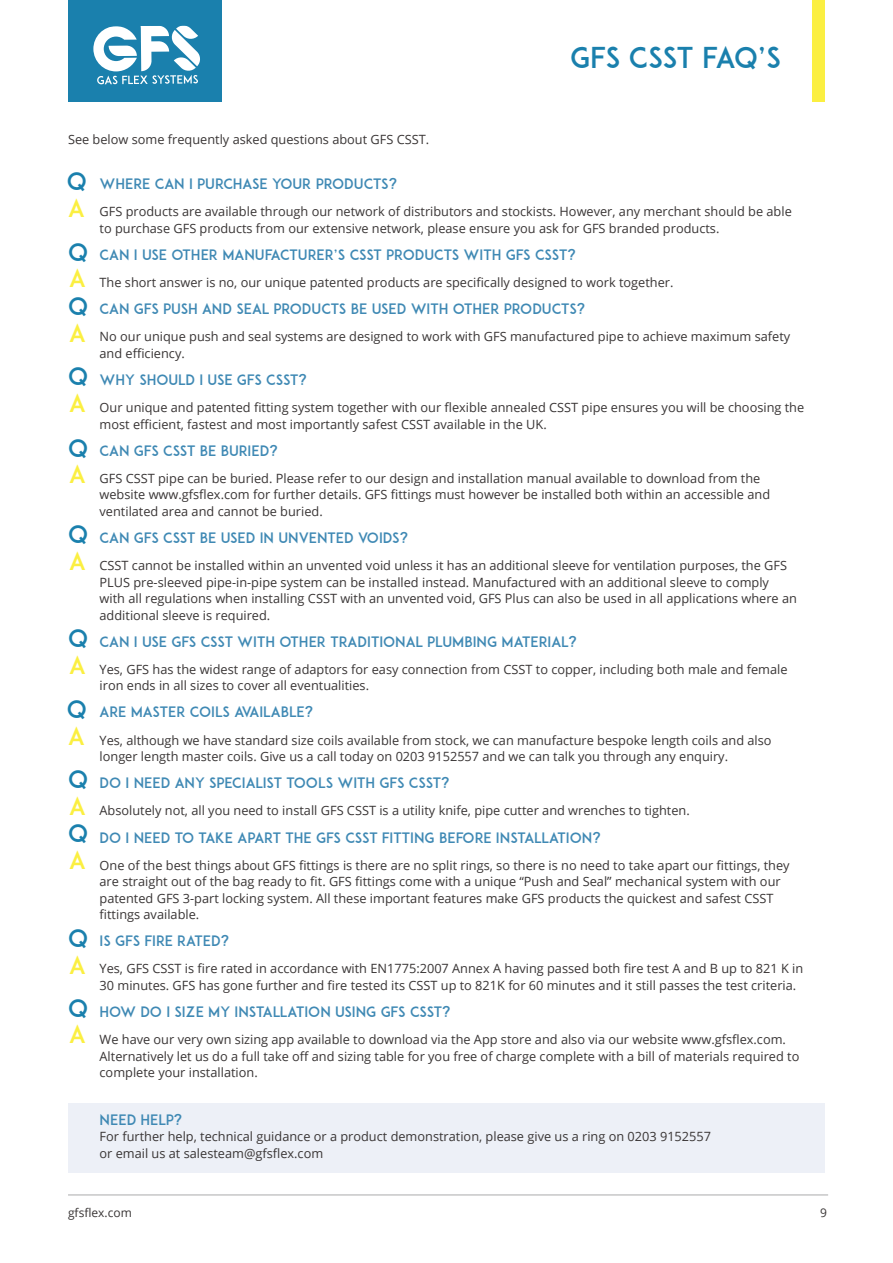
<style>
.page{position:relative;width:893px;height:1263px;background:#fff}
.page>*{position:absolute;margin:0;border:0;box-sizing:border-box;transform-origin:0 0}
.t1{font:28.5px "ADAM.CGPRO";letter-spacing:-.025em;color:#1a80ad}
.t2{font:24px "ADAM.CGPRO";color:#1a80ad}
.t3{font:24px "ADAM.CGPRO";color:#fbef41}
.t4{font:14.25px "ADAM.CGPRO";color:#3f89b4}
.t5{font:12.75px/16.5px "Open Sans";color:#393535}
.t6{font:12px "Open Sans";color:#393535}
</style>
<div class="page">
<div style="left:812px;top:0;width:13px;height:102px;background:#fbef41"></div>
<hr style="left:68px;top:1194px;width:760px;height:1px;background:#aaaaac">
<div style="left:68px;top:0;width:153px;height:102px;background:#1a80ad"></div>
<svg style="left:93px;top:25px;width:107px;height:59px"></svg>
<div style="left:68px;top:1103px;width:757px;height:70px;background:#edf0f7"></div>
<h1 class="t1" style="left:570px;top:40px;width:213px">GFS CSST FAQ’S</h1>
<p class="t5" style="left:68px;top:130px;width:363px">See below some frequently asked questions about GFS CSST.</p>
<h2 class="t2" style="left:67px;top:166px;width:22px">Q</h2>
<h2 class="t3" style="left:68px;top:193px;width:18px">A</h2>
<h2 class="t2" style="left:68px;top:237px;width:22px">Q</h2>
<h2 class="t3" style="left:69px;top:264px;width:18px">A</h2>
<p class="t4" style="left:100px;top:175px;width:299px">WHERE CAN I PURCHASE YOUR PRODUCTS?</p>
<p class="t5" style="left:100px;top:203px;width:694px">GFS products are available through our network of distributors and stockists. However, any merchant should be able to purchase GFS products from our extensive network, please ensure you ask for GFS branded products.</p>
<p class="t4" style="left:100px;top:246px;width:478px">CAN I USE OTHER MANUFACTURER’S CSST PRODUCTS WITH GFS CSST?</p>
<p class="t5" style="left:100px;top:274px;width:575px">The short answer is no, our unique patented products are specifically designed to work together.</p>
<p class="t4" style="left:100px;top:300px;width:487px">CAN GFS PUSH AND SEAL PRODUCTS BE USED WITH OTHER PRODUCTS?</p>
<p class="t5" style="left:100px;top:328px;width:692px">No our unique push and seal systems are designed to work with GFS manufactured pipe to achieve maximum safety and efficiency.</p>
<p class="t4" style="left:100px;top:371px;width:209px">WHY SHOULD I USE GFS CSST?</p>
<p class="t5" style="left:100px;top:399px;width:706px">Our unique and patented fitting system together with our flexible annealed CSST pipe ensures you will be choosing the most efficient, fastest and most importantly safest CSST available in the UK.</p>
<p class="t4" style="left:100px;top:442px;width:180px">CAN GFS CSST BE BURIED?</p>
<p class="t5" style="left:100px;top:470px;width:672px">GFS CSST pipe can be buried. Please refer to our design and installation manual available to download from the website www.gfsflex.com for further details. GFS fittings must however be installed both within an accessible and ventilated area and cannot be buried.</p>
<p class="t4" style="left:100px;top:529px;width:310px">CAN GFS CSST BE USED IN UNVENTED VOIDS?</p>
<p class="t5" style="left:100px;top:557px;width:699px">CSST cannot be installed within an unvented void unless it has an additional sleeve for ventilation purposes, the GFS PLUS pre-sleeved pipe-in-pipe system can be installed instead. Manufactured with an additional sleeve to comply with all regulations when installing CSST with an unvented void, GFS Plus can also be used in all applications where an additional sleeve is required.</p>
<p class="t4" style="left:100px;top:633px;width:479px">CAN I USE GFS CSST WITH OTHER TRADITIONAL PLUMBING MATERIAL?</p>
<p class="t5" style="left:100px;top:661px;width:689px">Yes, GFS has the widest range of adaptors for easy connection from CSST to copper, including both male and female iron ends in all sizes to cover all eventualities.</p>
<p class="t4" style="left:100px;top:703px;width:215px">ARE MASTER COILS AVAILABLE?</p>
<p class="t5" style="left:100px;top:731px;width:673px">Yes, although we have standard size coils available from stock, we can manufacture bespoke length coils and also longer length master coils. Give us a call today on 0203 9152557 and we can talk you through any enquiry.</p>
<p class="t4" style="left:100px;top:774px;width:351px">DO I NEED ANY SPECIALIST TOOLS WITH GFS CSST?</p>
<p class="t5" style="left:100px;top:802px;width:592px">Absolutely not, all you need to install GFS CSST is a utility knife, pipe cutter and wrenches to tighten.</p>
<p class="t4" style="left:100px;top:829px;width:503px">DO I NEED TO TAKE APART THE GFS CSST FITTING BEFORE INSTALLATION?</p>
<p class="t5" style="left:100px;top:856px;width:692px">One of the best things about GFS fittings is there are no split rings, so there is no need to take apart our fittings, they are straight out of the bag ready to fit. GFS fittings come with a unique “Push and Seal” mechanical system with our patented GFS 3-part locking system. All these important features make GFS products the quickest and safest CSST fittings available.</p>
<p class="t4" style="left:100px;top:932px;width:131px">IS GFS FIRE RATED?</p>
<p class="t5" style="left:100px;top:960px;width:705px">Yes, GFS CSST is fire rated in accordance with EN1775:2007 Annex A having passed both fire test A and B up to 821 K in<br>30 minutes. GFS has gone further and fire tested its CSST up to 821K for 60 minutes and it still passes the test criteria.</p>
<p class="t4" style="left:100px;top:1003px;width:353px">HOW DO I SIZE MY INSTALLATION USING GFS CSST?</p>
<p class="t5" style="left:100px;top:1031px;width:701px">We have our very own sizing app available to download via the App store and also via our website www.gfsflex.com.<br>Alternatively let us do a full take off and sizing table for you free of charge complete with a bill of materials required to complete your installation.</p>
<h2 class="t2" style="left:68px;top:292px;width:22px">Q</h2>
<h2 class="t3" style="left:69px;top:319px;width:18px">A</h2>
<h2 class="t2" style="left:68px;top:361px;width:22px">Q</h2>
<h2 class="t3" style="left:69px;top:388px;width:18px">A</h2>
<h2 class="t2" style="left:68px;top:433px;width:22px">Q</h2>
<h2 class="t3" style="left:69px;top:460px;width:18px">A</h2>
<h2 class="t2" style="left:68px;top:520px;width:22px">Q</h2>
<h2 class="t3" style="left:69px;top:546px;width:18px">A</h2>
<h2 class="t2" style="left:68px;top:623px;width:22px">Q</h2>
<h2 class="t3" style="left:69px;top:650px;width:18px">A</h2>
<h2 class="t2" style="left:67px;top:695px;width:22px">Q</h2>
<h2 class="t3" style="left:68px;top:721px;width:18px">A</h2>
<h2 class="t2" style="left:68px;top:764px;width:22px">Q</h2>
<h2 class="t3" style="left:69px;top:791px;width:18px">A</h2>
<h2 class="t2" style="left:68px;top:819px;width:22px">Q</h2>
<h2 class="t3" style="left:69px;top:845px;width:18px">A</h2>
<h2 class="t2" style="left:68px;top:923px;width:22px">Q</h2>
<h2 class="t3" style="left:69px;top:950px;width:18px">A</h2>
<h2 class="t2" style="left:68px;top:993px;width:22px">Q</h2>
<h2 class="t3" style="left:69px;top:1020px;width:18px">A</h2>
<p class="t4" style="left:100px;top:1111px;width:84px">NEED HELP?</p>
<p class="t5" style="left:100px;top:1128px;width:613px">For further help, technical guidance or a product demonstration, please give us a ring on 0203 9152557 or email us at salesteam@gfsflex.com</p>
<p class="t6" style="left:68px;top:1204px;width:65px">gfsflex.com</p>
<p class="t6" style="left:820px;top:1204px;width:8px">9</p>
</div>
